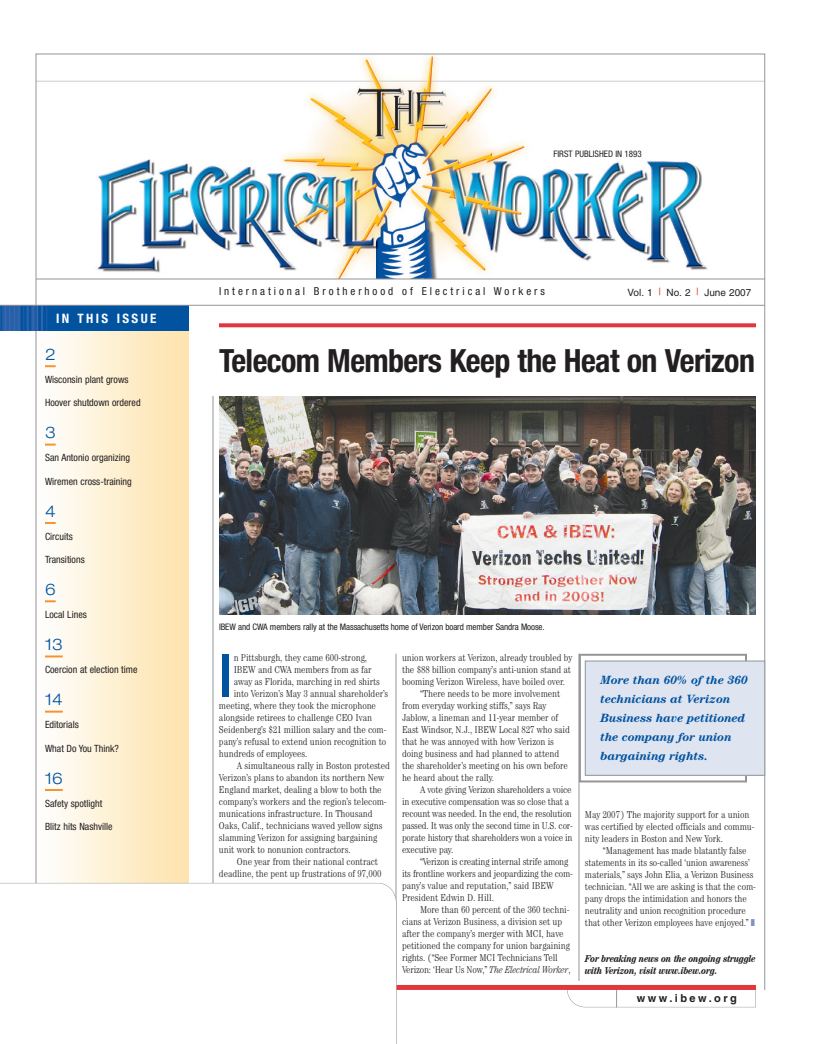
<style>
.page{position:relative;width:819px;height:1044px;background:#fff}
.page>*{position:absolute;margin:0;border:0;box-sizing:border-box;transform-origin:0 0}
.t1{font:500 condensed 60px "Helvetica Neue";color:#0153a0}
.t2{font:700 condensed 32px "Helvetica Neue";letter-spacing:-.02em;color:#231f20}
.t3{font:300 expanded 16px "Helvetica Neue";color:#0153a0}
.t4{font:700 condensed 13px "Helvetica Neue";letter-spacing:.185em;color:#fff}
.t5{font:italic 700 12px/19px "Century";letter-spacing:-.01em;color:#0153a0}
.t6{font:condensed 11px "Helvetica Neue";letter-spacing:.27em;color:#231f20}
.t7{font:700 11px "Helvetica";letter-spacing:.22em;color:#231f20}
.t8{font:300 condensed 10px/12px "Century";letter-spacing:-.01em;color:#231f20}
.t9{font:condensed 10px "Helvetica Neue";color:#231f20}
.t10{font:italic 700 condensed 10px/12px "Century";letter-spacing:-.02em;color:#231f20}
.t11{font:10px "Helvetica";color:#231f20}
.t12{font:condensed 9px "Helvetica Neue";letter-spacing:-.01em;color:#231f20}
.s1{color:#e1373d}
.s2{font-style:italic}
.s3{color:#7e92c6}
</style>
<div class="page">
<img style="left:38px;top:56px;width:725px;height:223px">
<hr style="left:213px;top:396px;width:1px;height:585px;background:#939598">
<hr style="left:396px;top:654px;width:1px;height:327px;background:#939598">
<hr style="left:579px;top:654px;width:1px;height:327px;background:#939598">
<img style="left:0;top:306px;width:189px;height:25px">
<img style="left:219px;top:396px;width:537px;height:219px">
<hr style="left:36px;top:279px;width:729px;height:1px;background:#939598">
<hr style="left:0;top:305px;width:765px;height:1px;background:#939598">
<svg style="left:219px;top:323px;width:537px;height:4px;background:#e3464b"></svg>
<svg style="left:567px;top:990px;width:189px;height:17px"></svg>
<div style="left:36px;top:985px;width:720px;height:5px;background:#e1373d"></div>
<svg style="left:0;top:883px;width:397px;height:161px"></svg>
<div style="left:579px;top:654px;width:168px;height:128px;border:2px solid #939598"></div>
<div style="left:585px;top:661px;width:180px;height:114px;background:#dfe4f1"></div>
<div style="left:585px;top:661px;width:180px;height:115px;border:1px solid #939598"></div>
<svg style="left:45px;top:365px;width:11px;height:2px"></svg>
<svg style="left:45px;top:444px;width:11px;height:2px"></svg>
<svg style="left:45px;top:522px;width:11px;height:2px"></svg>
<svg style="left:45px;top:600px;width:11px;height:2px"></svg>
<svg style="left:45px;top:655px;width:18px;height:2px"></svg>
<svg style="left:45px;top:711px;width:18px;height:2px"></svg>
<svg style="left:45px;top:789px;width:18px;height:2px"></svg>
<h3 class="t4" style="left:56px;top:313px;width:102px">IN THIS ISSUE</h3>
<h3 class="t3" style="left:45px;top:348px;width:12px">2</h3>
<p class="t9" style="left:45px;top:376px;width:85px">Wisconsin plant grows</p>
<p class="t9" style="left:45px;top:399px;width:97px">Hoover shutdown ordered</p>
<h3 class="t3" style="left:45px;top:427px;width:12px">3</h3>
<p class="t9" style="left:45px;top:454px;width:87px">San Antonio organizing</p>
<p class="t9" style="left:45px;top:477px;width:88px">Wiremen cross-training</p>
<h3 class="t3" style="left:45px;top:505px;width:12px">4</h3>
<p class="t9" style="left:45px;top:533px;width:29px">Circuits</p>
<p class="t9" style="left:45px;top:556px;width:41px">Transitions</p>
<h3 class="t3" style="left:45px;top:583px;width:12px">6</h3>
<p class="t9" style="left:45px;top:611px;width:43px">Local Lines</p>
<h3 class="t3" style="left:45px;top:639px;width:19px">13</h3>
<p class="t9" style="left:45px;top:666px;width:94px">Coercion at election time</p>
<h3 class="t3" style="left:45px;top:694px;width:19px">14</h3>
<p class="t9" style="left:45px;top:721px;width:35px">Editorials</p>
<p class="t9" style="left:45px;top:745px;width:75px">What Do You Think?</p>
<h3 class="t3" style="left:45px;top:772px;width:19px">16</h3>
<p class="t9" style="left:45px;top:800px;width:59px">Safety spotlight</p>
<p class="t9" style="left:45px;top:823px;width:69px">Blitz hits Nashville</p>
<p class="t12" style="left:553px;top:151px;width:90px">FIRST PUBLISHED IN 1893</p>
<p class="t6" style="left:219px;top:287px;width:328px">International Brotherhood of Electrical Workers</p>
<p class="t11" style="left:628px;top:289px;width:125px">Vol. 1 <span class="s1">|</span> No. 2 <span class="s1">|</span> June 2007</p>
<h2 class="t2" style="left:219px;top:349px;width:538px">Telecom Members Keep the Heat on Verizon</h2>
<p class="t12" style="left:219px;top:623px;width:327px">IBEW and CWA members rally at the Massachusetts home of Verizon board member Sandra Moose.</p>
<h1 class="t1" style="left:219px;top:654px;width:15px">I</h1>
<p class="t8" style="left:234px;top:652px;width:135px">n Pittsburgh, they came 600-strong,</p>
<p class="t8" style="left:234px;top:664px;width:140px">IBEW and CWA members from as far</p>
<p class="t8" style="left:234px;top:676px;width:148px">away as Florida, marching in red shirts</p>
<p class="t8" style="left:234px;top:688px;width:156px">into Verizon’s May 3 annual shareholder’s</p>
<p class="t8" style="left:219px;top:700px;width:159px">meeting, where they took the microphone</p>
<p class="t8" style="left:219px;top:712px;width:155px">alongside retirees to challenge CEO Ivan</p>
<p class="t8" style="left:219px;top:724px;width:169px">Seidenberg’s $21 million salary and the com-</p>
<p class="t8" style="left:219px;top:736px;width:169px">pany’s refusal to extend union recognition to</p>
<p class="t8" style="left:219px;top:748px;width:90px">hundreds of employees.</p>
<p class="t8" style="left:237px;top:760px;width:154px">A simultaneous rally in Boston protested</p>
<p class="t8" style="left:219px;top:772px;width:167px">Verizon’s plans to abandon its northern New</p>
<p class="t8" style="left:219px;top:784px;width:164px">England market, dealing a blow to both the</p>
<p class="t8" style="left:219px;top:796px;width:169px">company’s workers and the region’s telecom-</p>
<p class="t8" style="left:219px;top:808px;width:155px">munications infrastructure. In Thousand</p>
<p class="t8" style="left:219px;top:820px;width:165px">Oaks, Calif., technicians waved yellow signs</p>
<p class="t8" style="left:219px;top:832px;width:160px">slamming Verizon for assigning bargaining</p>
<p class="t8" style="left:219px;top:844px;width:133px">unit work to nonunion contractors.</p>
<p class="t8" style="left:237px;top:856px;width:143px">One year from their national contract</p>
<p class="t8" style="left:219px;top:868px;width:164px">deadline, the pent up frustrations of 97,000</p>
<p class="t8" style="left:402px;top:652px;width:172px">union workers at Verizon, already troubled by</p>
<p class="t8" style="left:402px;top:664px;width:170px">the $88 billion company’s anti-union stand at</p>
<p class="t8" style="left:402px;top:676px;width:164px">booming Verizon Wireless, have boiled over.</p>
<p class="t8" style="left:420px;top:688px;width:142px">“There needs to be more involvement</p>
<p class="t8" style="left:402px;top:700px;width:146px">from everyday working stiffs,” says Ray</p>
<p class="t8" style="left:402px;top:712px;width:158px">Jablow, a lineman and 11-year member of</p>
<p class="t8" style="left:402px;top:724px;width:169px">East Windsor, N.J., IBEW Local 827 who said</p>
<p class="t8" style="left:402px;top:736px;width:153px">that he was annoyed with how Verizon is</p>
<p class="t8" style="left:402px;top:748px;width:159px">doing business and had planned to attend</p>
<p class="t8" style="left:402px;top:760px;width:167px">the shareholder’s meeting on his own before</p>
<p class="t8" style="left:402px;top:772px;width:94px">he heard about the rally.</p>
<p class="t8" style="left:420px;top:784px;width:153px">A vote giving Verizon shareholders a voice</p>
<p class="t8" style="left:402px;top:796px;width:169px">in executive compensation was so close that a</p>
<p class="t8" style="left:402px;top:808px;width:171px">recount was needed. In the end, the resolution</p>
<p class="t8" style="left:402px;top:820px;width:172px">passed. It was only the second time in U.S. cor-</p>
<p class="t8" style="left:402px;top:832px;width:172px">porate history that shareholders won a voice in</p>
<p class="t8" style="left:402px;top:844px;width:53px">executive pay.</p>
<p class="t8" style="left:420px;top:856px;width:150px">“Verizon is creating internal strife among</p>
<p class="t8" style="left:402px;top:868px;width:172px">its frontline workers and jeopardizing the com-</p>
<p class="t8" style="left:402px;top:880px;width:153px">pany’s value and reputation,” said IBEW</p>
<p class="t8" style="left:402px;top:892px;width:93px">President Edwin D. Hill.</p>
<p class="t8" style="left:420px;top:904px;width:151px">More than 60 percent of the 360 techni-</p>
<p class="t8" style="left:402px;top:916px;width:162px">cians at Verizon Business, a division set up</p>
<p class="t8" style="left:402px;top:928px;width:163px">after the company’s merger with MCI, have</p>
<p class="t8" style="left:402px;top:940px;width:169px">petitioned the company for union bargaining</p>
<p class="t8" style="left:402px;top:952px;width:157px">rights. (“See Former MCI Technicians Tell</p>
<p class="t8" style="left:402px;top:964px;width:170px">Verizon: ‘Hear Us Now,” <span class="s2">The Electrical Worker</span>,</p>
<p class="t5" style="left:601px;top:672px;width:149px">More than 60% of the 360 technicians at Verizon<br>Business have petitioned the company for union bargaining rights.</p>
<p class="t8" style="left:585px;top:809px;width:171px">May 2007) The majority support for a union was certified by elected officials and commu&shy;nity leaders in Boston and New York.</p>
<p class="t8" style="left:585px;top:845px;width:172px;text-indent:18px">“Management has made blatantly false statements in its so-called ‘union awareness’ materials,” says John Elia, a Verizon Business technician. “All we are asking is that the com&shy;pany drops the intimidation and honors the neutrality and union recognition procedure that other Verizon employees have enjoyed.” <span class="s3">❚</span></p>
<p class="t10" style="left:585px;top:953px;width:172px">For breaking news on the ongoing struggle with Verizon, visit www.ibew.org.</p>
<p class="t7" style="left:637px;top:994px;width:102px">www.ibew.org</p>
</div>
